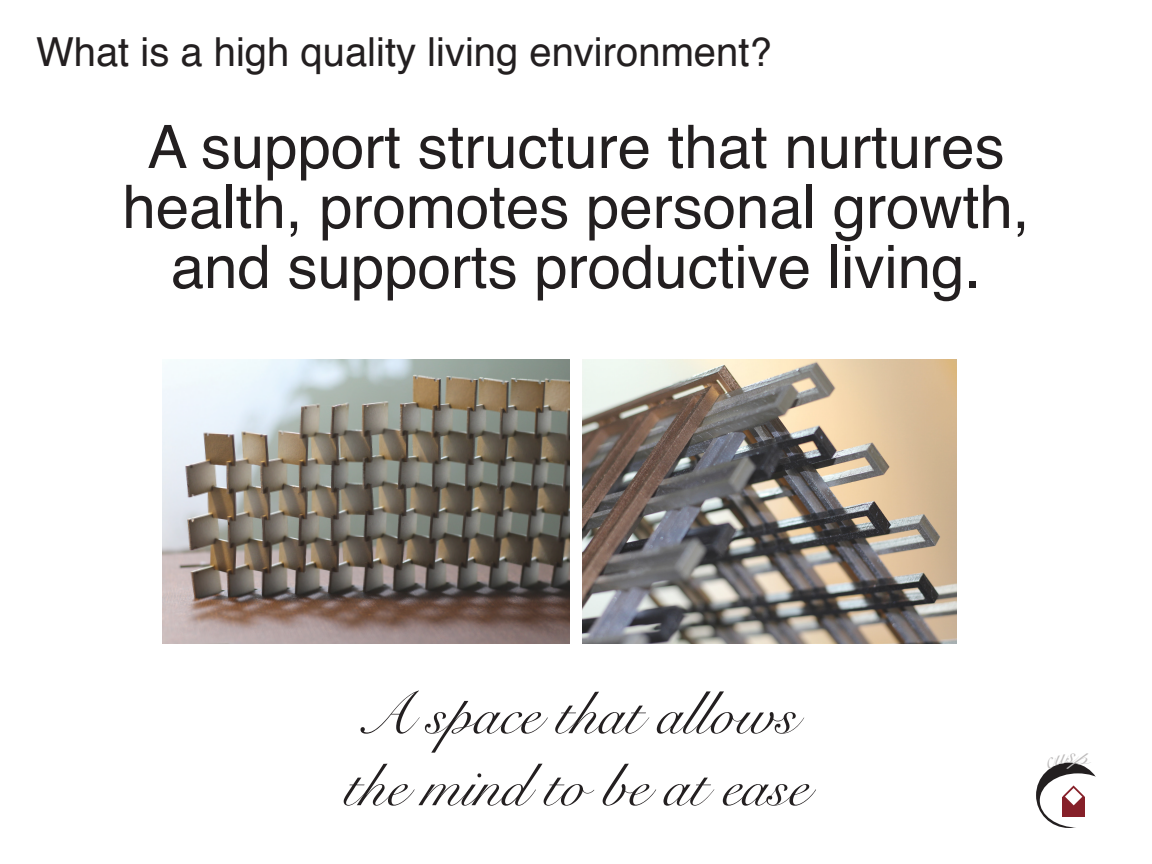
<style>
.page{position:relative;width:1152px;height:864px;background:#fff}
.page>*{position:absolute;margin:0;border:0;box-sizing:border-box;transform-origin:0 0}
.t1{font:60px "Helvetica";color:#231f20}
.t2{font:60px "Snell Roundhand";color:#231f20}
.t3{font:40px "Helvetica";color:#231f20}
</style>
<div class="page">
<svg style="left:1036px;top:763px;width:66px;height:65px"></svg>
<div style="left:1040px;top:773px;width:76px;height:55px;background:#fff;border-radius:50%"></div>
<div style="left:1062px;top:797px;width:23px;height:19px;background:#862029"></div>
<svg style="left:1062px;top:785px;width:23px;height:21px"></svg>
<img style="left:162px;top:360px;width:408px;height:284px">
<img style="left:582px;top:360px;width:374px;height:284px">
<svg style="left:1045px;top:762px;width:49px;height:13px"></svg>
<p class="t3" style="left:36px;top:21px;width:737px">What is a high quality living environment?</p>
<p class="t1" style="left:147px;top:101px;width:859px">A support structure that nurtures</p>
<p class="t1" style="left:122px;top:161px;width:909px">health, promotes personal growth,</p>
<p class="t1" style="left:171px;top:221px;width:812px">and supports productive living.</p>
<p class="t2" style="left:355px;top:666px;width:443px">A space that allows</p>
<p class="t2" style="left:344px;top:738px;width:466px">the mind to be at ease</p>
</div>
